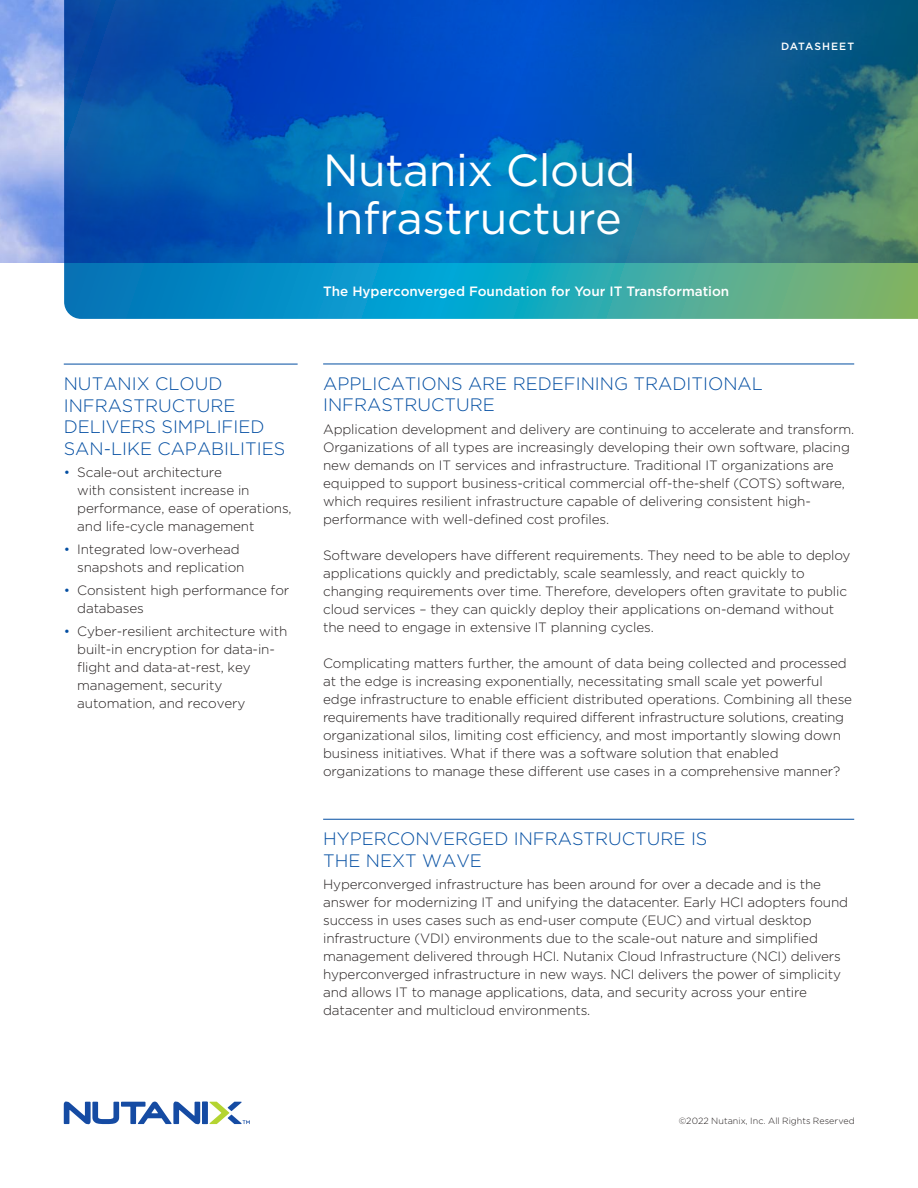
<style>
.page{position:relative;width:918px;height:1188px;background:#fff}
.page>*{position:absolute;margin:0;border:0;box-sizing:border-box;transform-origin:0 0}
.t1{font:45px/48px "Gotham";letter-spacing:-.01em;color:#fff}
.t2{font:300 18px/21.6px "Gotham";color:#034ea2}
.t3{font:300 13.5px/18px "Gotham";letter-spacing:-.01em;color:#241f1f}
.t4{font:500 13.5px "Gotham";color:#fff}
.t5{font:500 10.5px "Gotham";letter-spacing:.095em;color:#fff}
.t6{font:300 9px "Gotham";letter-spacing:.005em;color:#241f1f}
.s1{color:#034ea2}
</style>
<div class="page">
<img style="left:0;top:0;width:64px;height:262px">
<svg style="left:210px;top:1102px;width:40px;height:22px"></svg>
<div style="left:202px;top:1102px;width:6px;height:22px;background:#154ba3"></div>
<svg style="left:64px;top:1102px;width:136px;height:22px"></svg>
<svg style="left:64px;top:0;width:854px;height:319px;background:#1069ab"></svg>
<hr style="left:64px;top:364px;width:234px;height:1px;background:#034ea2">
<hr style="left:323px;top:364px;width:531px;height:1px;background:#034ea2">
<hr style="left:323px;top:819px;width:531px;height:1px;background:#034ea2">
<p class="t5" style="left:781px;top:39px;width:75px">DATASHEET</p>
<h2 class="t2" style="left:64px;top:372px;width:223px">NUTANIX CLOUD<br>INFRASTRUCTURE<br>DELIVERS SIMPLIFIED<br>SAN-LIKE CAPABILITIES</h2>
<p class="t3" style="left:77px;top:463px;width:216px;text-indent:-13px"><span class="s1">•</span> Scale-out architecture<br>with consistent increase in performance, ease of operations, and life-cycle management</p>
<p class="t3" style="left:77px;top:540px;width:169px;text-indent:-13px"><span class="s1">•</span> Integrated low-overhead snapshots and replication</p>
<p class="t3" style="left:77px;top:581px;width:214px;text-indent:-14px"><span class="s1">•</span> Consistent high performance for databases</p>
<p class="t3" style="left:77px;top:622px;width:212px;text-indent:-14px"><span class="s1">•</span> Cyber-resilient architecture with built-in encryption for data-in&shy;flight and data-at-rest, key management, security automation, and recovery</p>
<h1 class="t1" style="left:323px;top:145px;width:314px">Nutanix Cloud<br>Infrastructure</h1>
<p class="t4" style="left:323px;top:282px;width:408px">The Hyperconverged Foundation for Your IT Transformation</p>
<h2 class="t2" style="left:323px;top:372px;width:441px">APPLICATIONS ARE REDEFINING TRADITIONAL<br>INFRASTRUCTURE</h2>
<p class="t3" style="left:323px;top:420px;width:533px">Application development and delivery are continuing to accelerate and transform.<br>Organizations of all types are increasingly developing their own software, placing new demands on IT services and infrastructure. Traditional IT organizations are equipped to support business-critical commercial off-the-shelf (COTS) software, which requires resilient infrastructure capable of delivering consistent high&shy;performance with well-defined cost profiles.</p>
<p class="t3" style="left:323px;top:546px;width:529px">Software developers have different requirements. They need to be able to deploy applications quickly and predictably, scale seamlessly, and react quickly to changing requirements over time. Therefore, developers often gravitate to public cloud services – they can quickly deploy their applications on-demand without the need to engage in extensive IT planning cycles.</p>
<p class="t3" style="left:323px;top:654px;width:530px">Complicating matters further, the amount of data being collected and processed at the edge is increasing exponentially, necessitating small scale yet powerful edge infrastructure to enable efficient distributed operations. Combining all these requirements have traditionally required different infrastructure solutions, creating organizational silos, limiting cost efficiency, and most importantly slowing down business initiatives. What if there was a software solution that enabled organizations to manage these different use cases in a comprehensive manner?</p>
<h2 class="t2" style="left:323px;top:827px;width:386px">HYPERCONVERGED INFRASTRUCTURE IS<br>THE NEXT WAVE</h2>
<p class="t3" style="left:323px;top:875px;width:526px">Hyperconverged infrastructure has been around for over a decade and is the answer for modernizing IT and unifying the datacenter. Early HCI adopters found success in uses cases such as end-user compute (EUC) and virtual desktop infrastructure (VDI) environments due to the scale-out nature and simplified management delivered through HCI. Nutanix Cloud Infrastructure (NCI) delivers hyperconverged infrastructure in new ways. NCI delivers the power of simplicity and allows IT to manage applications, data, and security across your entire datacenter and multicloud environments.</p>
<p class="t6" style="left:679px;top:1115px;width:178px">©2022 Nutanix, Inc. All Rights Reserved</p>
</div>
